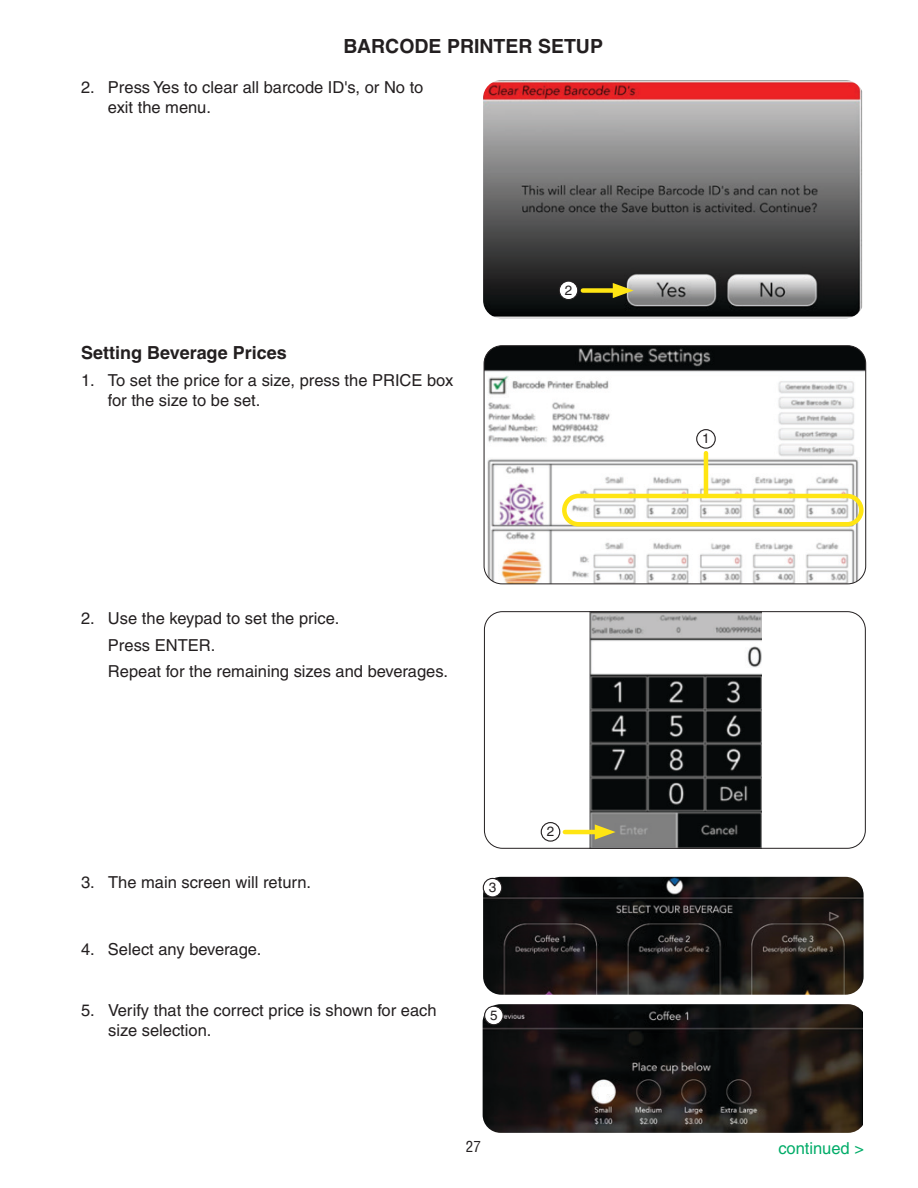
<style>
.page{position:relative;width:918px;height:1188px;background:#fff}
.page>*{position:absolute;margin:0;border:0;box-sizing:border-box;transform-origin:0 0}
.t1{font:700 19.5px "Helvetica LT Pro";color:#231f20}
.t2{font:700 18px "Helvetica LT Pro";color:#231f20}
.t3{font:16.5px/19.8px "Helvetica LT Pro";color:#231f20}
.t4{font:16.5px "Helvetica LT Pro";color:#00ac68}
.t5{font:condensed 15px "Helvetica LT Pro";color:#231f20}
.t6{font:13.5px "Helvetica LT Pro";color:#231f20}
</style>
<div class="page">
<img style="left:484px;top:346px;width:382px;height:238px">
<div style="left:484px;top:345px;width:382px;height:239px;border:1px solid #231f20;border-radius:18px"></div>
<img style="left:483px;top:80px;width:379px;height:238px">
<img style="left:589px;top:613px;width:172px;height:234px">
<div style="left:484px;top:611px;width:382px;height:238px;border:1px solid #231f20;border-radius:18px"></div>
<img style="left:483px;top:877px;width:381px;height:118px">
<div style="left:562px;top:494px;width:302px;height:33px;border:4px solid #ffe513;border-radius:14px"></div>
<div style="left:483px;top:878px;width:19px;height:19px;background:#fff;border-radius:50%"></div>
<div style="left:483px;top:878px;width:19px;height:20px;border:1px solid #231f20;border-radius:50%"></div>
<div style="left:583px;top:288px;width:38px;height:5px;background:#ffe513"></div>
<svg style="left:613px;top:283px;width:21px;height:15px"></svg>
<hr style="left:704px;top:453px;width:4px;height:43px;background:#ffe513">
<div style="left:697px;top:430px;width:18px;height:18px;background:#fff;border-radius:50%"></div>
<div style="left:696px;top:429px;width:20px;height:20px;border:1px solid #231f20;border-radius:50%"></div>
<hr style="left:565px;top:830px;width:38px;height:4px;background:#ffe513">
<svg style="left:595px;top:824px;width:21px;height:16px"></svg>
<div style="left:541px;top:822px;width:19px;height:20px;border:1px solid #231f20;border-radius:50%"></div>
<div style="left:559px;top:281px;width:19px;height:19px;background:#fff;border-radius:50%"></div>
<div style="left:559px;top:281px;width:19px;height:19px;border:1px solid #231f20;border-radius:50%"></div>
<img style="left:483px;top:1004px;width:380px;height:129px">
<div style="left:485px;top:1006px;width:18px;height:19px;background:#fff;border-radius:50%"></div>
<div style="left:484px;top:1006px;width:20px;height:19px;border:1px solid #231f20;border-radius:50%"></div>
<p class="t1" style="left:344px;top:34px;width:261px">BARCODE PRINTER SETUP</p>
<p class="t3" style="left:108px;top:77px;width:317px;text-indent:-27px">2. Press Yes to clear all barcode ID's, or No to exit the menu.</p>
<p class="t2" style="left:81px;top:341px;width:207px">Setting Beverage Prices</p>
<p class="t3" style="left:108px;top:370px;width:347px;text-indent:-27px">1. To set the price for a size, press the PRICE box for the size to be set.</p>
<p class="t6" style="left:565px;top:282px;width:9px">2</p>
<p class="t3" style="left:108px;top:605px;width:342px;line-height:26.5px;text-indent:-27px">2. Use the keypad to set the price.<br>Press ENTER.<br>Repeat for the remaining sizes and beverages.</p>
<p class="t3" style="left:81px;top:872px;width:232px">3. The main screen will return.</p>
<p class="t6" style="left:489px;top:880px;width:9px">3</p>
<p class="t3" style="left:81px;top:939px;width:182px">4. Select any beverage.</p>
<p class="t3" style="left:108px;top:1000px;width:330px;text-indent:-27px">5. Verify that the correct price is shown for each size selection.</p>
<p class="t6" style="left:490px;top:1008px;width:9px">5</p>
<p class="t5" style="left:466px;top:1137px;width:16px">27</p>
<p class="t6" style="left:547px;top:824px;width:9px">2</p>
<p class="t6" style="left:702px;top:431px;width:9px">1</p>
<p class="t4" style="left:778px;top:1139px;width:87px">continued &gt;</p>
</div>
